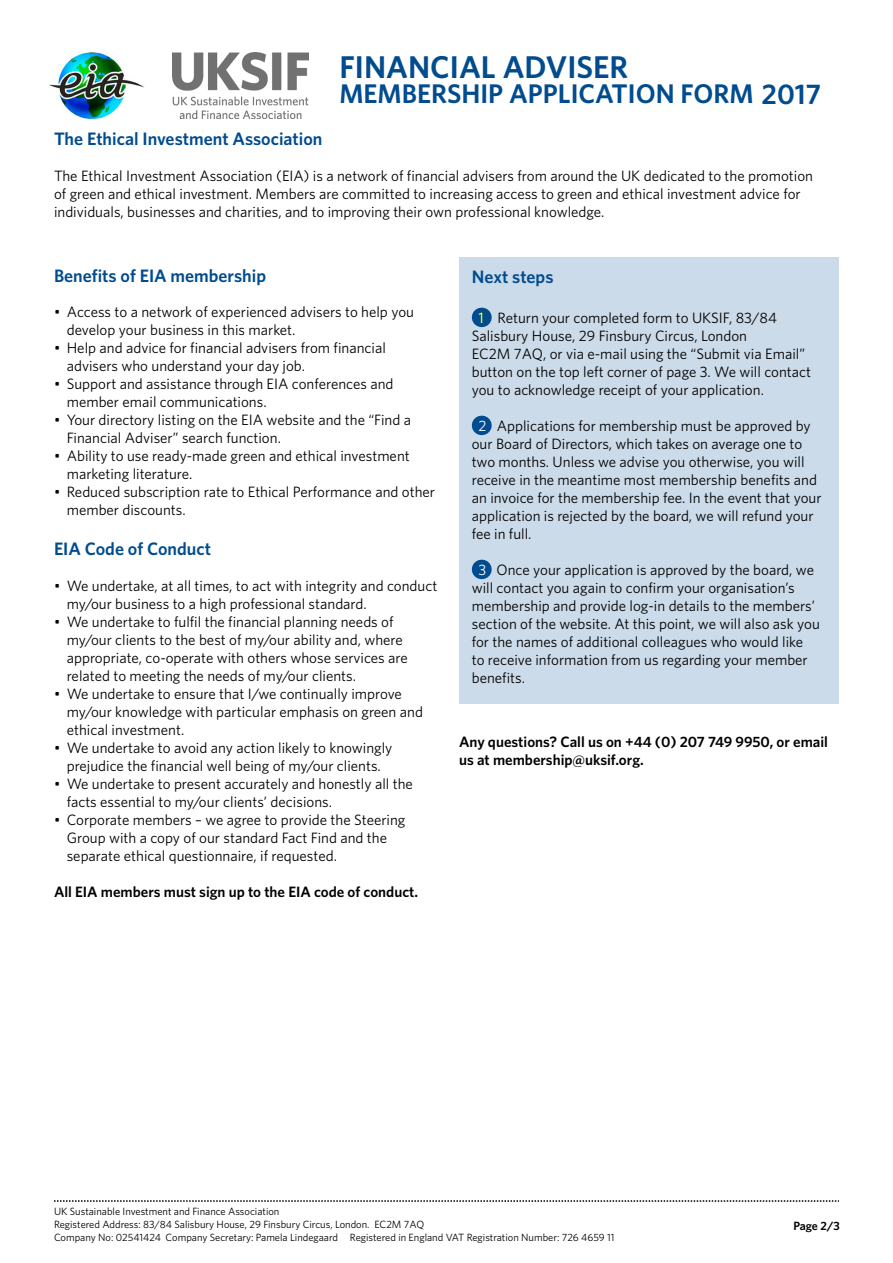
<style>
.page{position:relative;width:893px;height:1263px;background:#fff}
.page>*{position:absolute;margin:0;border:0;box-sizing:border-box;transform-origin:0 0}
.t1{font:600 31.5px "Whitney";color:#014c8f}
.t2{font:600 27px "Whitney";color:#014c8f}
.t3{font:600 18px "Whitney";color:#014c8f}
.t4{font:15px/18px "Whitney";color:#000}
.t5{font:600 15px/18px "Whitney";color:#000}
.t6{font:600 12px "Whitney";color:#000}
.t7{font:10.5px/12.6px "Whitney";color:#000}
.s1{font-size:28.5px}
.s2{color:#fff}
</style>
<div class="page">
<img style="left:49px;top:51px;width:95px;height:69px">
<img style="left:173px;top:52px;width:135px;height:66px">
<svg style="left:54px;top:1200px;width:785px;height:2px"></svg>
<div style="left:459px;top:257px;width:380px;height:446px;background:#ccdbe9"></div>
<svg style="left:482px;top:416px;width:2px;height:19px"></svg>
<svg style="left:482px;top:560px;width:1px;height:19px"></svg>
<svg style="left:478px;top:308px;width:6px;height:19px"></svg>
<h1 class="t1" style="left:339px;top:48px;width:290px">FINANCIAL ADVISER</h1>
<h2 class="t2" style="left:339px;top:77px;width:483px">MEMBERSHIP APPLICATION FORM <span class="s1">2017</span></h2>
<p class="t3" style="left:54px;top:128px;width:270px">The Ethical Investment Association</p>
<p class="t4" style="left:54px;top:166px;width:761px">The Ethical Investment Association (EIA) is a network of financial advisers from around the UK dedicated to the promotion of green and ethical investment. Members are committed to increasing access to green and ethical investment advice for individuals, businesses and charities, and to improving their own professional knowledge.</p>
<p class="t3" style="left:54px;top:265px;width:214px">Benefits of EIA membership</p>
<p class="t4" style="left:67px;top:303px;width:349px;text-indent:-13px">• Access to a network of experienced advisers to help you develop your business in this market.</p>
<p class="t4" style="left:67px;top:339px;width:321px;text-indent:-13px">• Help and advice for financial advisers from financial advisers who understand your day job.</p>
<p class="t4" style="left:67px;top:375px;width:328px;text-indent:-13px">• Support and assistance through EIA conferences and member email communications.</p>
<p class="t4" style="left:67px;top:411px;width:346px;text-indent:-13px">• Your directory listing on the EIA website and the “Find a<br>Financial Adviser” search function.</p>
<p class="t4" style="left:67px;top:447px;width:345px;text-indent:-13px">• Ability to use ready-made green and ethical investment marketing literature.</p>
<p class="t4" style="left:67px;top:483px;width:370px;text-indent:-13px">• Reduced subscription rate to Ethical Performance and other member discounts.</p>
<p class="t3" style="left:54px;top:538px;width:158px">EIA Code of Conduct</p>
<p class="t4" style="left:67px;top:576px;width:372px;text-indent:-13px">• We undertake, at all times, to act with integrity and conduct my/our business to a high professional standard.</p>
<p class="t4" style="left:67px;top:612px;width:343px;text-indent:-13px">• We undertake to fulfil the financial planning needs of my/our clients to the best of my/our ability and, where appropriate, co-operate with others whose services are related to meeting the needs of my/our clients.</p>
<p class="t4" style="left:67px;top:684px;width:358px;text-indent:-13px">• We undertake to ensure that I/we continually improve my/our knowledge with particular emphasis on green and ethical investment.</p>
<p class="t4" style="left:54px;top:738px;width:340px;text-align:center">• We undertake to avoid any action likely to knowingly prejudice the financial well being of my/our clients.</p>
<p class="t4" style="left:67px;top:774px;width:348px;text-indent:-13px">• We undertake to present accurately and honestly all the facts essential to my/our clients’ decisions.</p>
<p class="t4" style="left:67px;top:810px;width:340px;text-indent:-13px">• Corporate members – we agree to provide the Steering<br>Group with a copy of our standard Fact Find and the separate ethical questionnaire, if requested.</p>
<p class="t5" style="left:54px;top:882px;width:366px">All EIA members must sign up to the EIA code of conduct.</p>
<p class="t3" style="left:472px;top:266px;width:83px">Next steps</p>
<p class="t4" style="left:472px;top:308px;width:341px;text-indent:7px"><span class="s2">1</span> Return your completed form to UKSIF, 83/84<br>Salisbury House, 29 Finsbury Circus, London<br>EC2M 7AQ, or via e-mail using the “Submit via Email” button on the top left corner of page 3. We will contact you to acknowledge receipt of your application.</p>
<p class="t4" style="left:472px;top:416px;width:351px;text-indent:7px"><span class="s2">2</span> Applications for membership must be approved by our Board of Directors, which takes on average one to two months. Unless we advise you otherwise, you will receive in the meantime most membership benefits and an invoice for the membership fee. In the event that your application is rejected by the board, we will refund your fee in full.</p>
<p class="t4" style="left:472px;top:560px;width:350px;text-indent:7px"><span class="s2">3</span> Once your application is approved by the board, we will contact you again to confirm your organisation’s membership and provide log-in details to the members’ section of the website. At this point, we will also ask you for the names of additional colleagues who would like<br>to receive information from us regarding your member benefits.</p>
<p class="t5" style="left:459px;top:733px;width:370px">Any questions? Call us on +44 (0) 207 749 9950, or email us at membership@uksif.org.</p>
<p class="t7" style="left:54px;top:1205px;width:562px">UK Sustainable Investment and Finance Association<br>Registered Address: 83/84 Salisbury House, 29 Finsbury Circus, London. EC2M 7AQ<br>Company No: 02541424 Company Secretary: Pamela Lindegaard Registered in England VAT Registration Number: 726 4659 11</p>
<p class="t6" style="left:793px;top:1218px;width:48px">Page 2/3</p>
</div>
